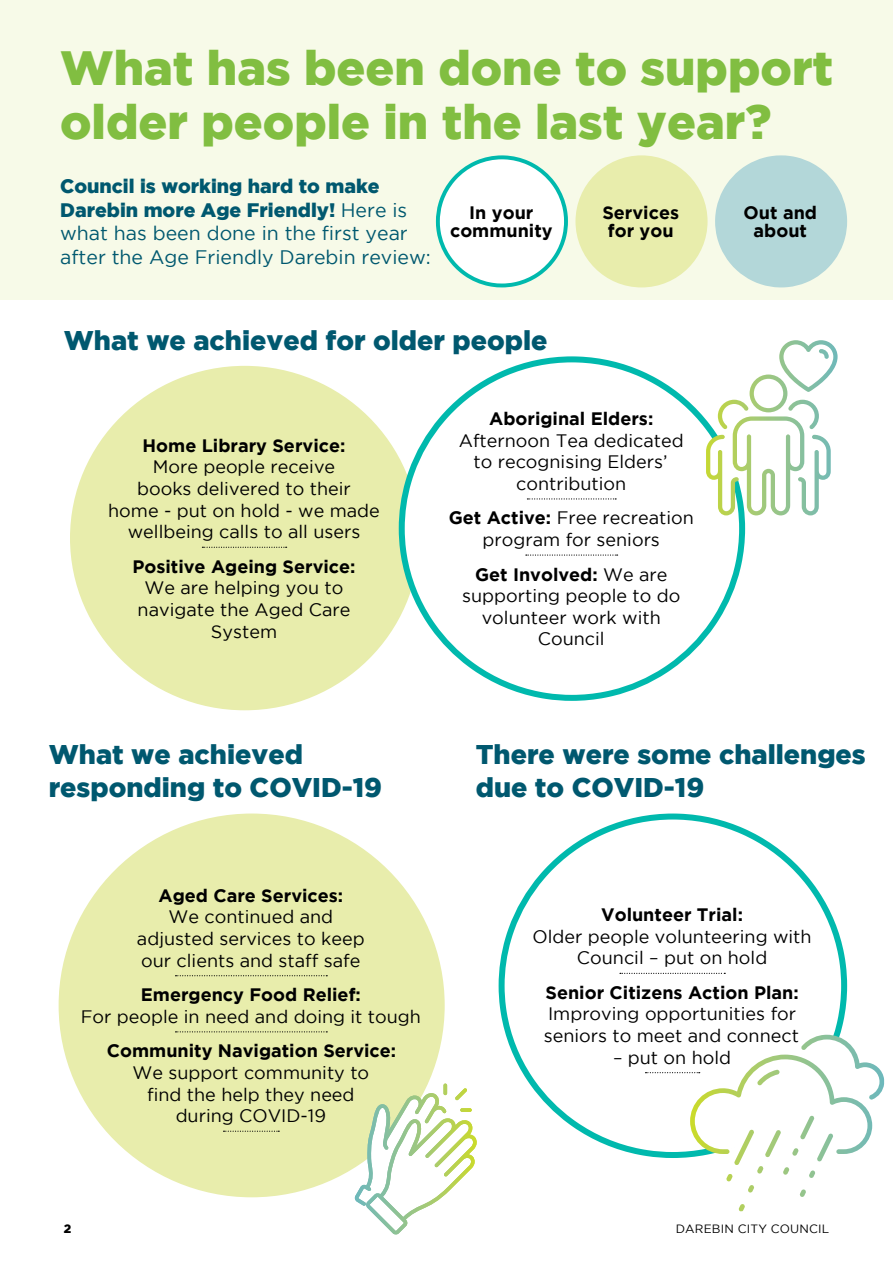
<style>
.page{position:relative;width:893px;height:1263px;background:#fff}
.page>*{position:absolute;margin:0;border:0;box-sizing:border-box;transform-origin:0 0}
.t1{font:900 48px/54px "Gotham";color:#81be41}
.t2{font:900 27px/32.4px "Gotham";color:#00586f}
.t3{font:19.5px/23.4px "Gotham";color:#00586f}
.t4{font:18px/21.6px "Gotham";color:#000;text-align:center}
.t5{font:700 18px/18px "Gotham";color:#000;text-align:center}
.t6{font:12px "Gotham";letter-spacing:.015em;color:#000}
.t7{font:900 12px "Gotham";color:#000}
.s1{font-weight:900}
.s2{font-weight:700}
</style>
<div class="page">
<div style="left:0;top:0;width:893px;height:300px;background:#f7fae8"></div>
<div style="left:70px;top:366px;width:349px;height:344px;background:#e8edac;border-radius:50%"></div>
<svg style="left:202px;top:547px;width:85px;height:1px"></svg>
<svg style="left:396px;top:356px;width:350px;height:345px"></svg>
<div style="left:575px;top:155px;width:132px;height:132px;background:#e8edac;border-radius:50%"></div>
<svg style="left:435px;top:155px;width:133px;height:133px"></svg>
<svg style="left:715px;top:155px;width:132px;height:132px"></svg>
<div style="left:59px;top:813px;width:386px;height:384px;background:#e8edac;border-radius:50%"></div>
<svg style="left:175px;top:975px;width:152px;height:1px"></svg>
<svg style="left:175px;top:1031px;width:152px;height:1px"></svg>
<svg style="left:223px;top:1131px;width:56px;height:1px"></svg>
<svg style="left:498px;top:813px;width:350px;height:343px"></svg>
<svg style="left:645px;top:1035px;width:239px;height:143px"></svg>
<svg style="left:709px;top:340px;width:129px;height:175px"></svg>
<svg style="left:354px;top:1083px;width:121px;height:151px"></svg>
<h1 class="t1" style="left:60px;top:40px;width:775px">What has been done to support older people in the last year?</h1>
<p class="t3" style="left:60px;top:175px;width:372px"><span class="s1">Council is working hard to make Darebin more Age Friendly!</span> Here is what has been done in the first year after the Age Friendly Darebin review:</p>
<p class="t5" style="left:450px;top:203px;width:104px">In your community</p>
<p class="t5" style="left:744px;top:203px;width:75px">Out and about</p>
<p class="t5" style="left:602px;top:203px;width:78px">Services for you</p>
<h2 class="t2" style="left:64px;top:324px;width:485px">What we achieved for older people</h2>
<p class="t5" style="left:143px;top:436px;width:204px">Home Library Service:</p>
<p class="t4" style="left:108px;top:456px;width:273px">More people receive<br>books delivered to their<br>home - put on hold - we made wellbeing calls to all users</p>
<p class="t5" style="left:132px;top:557px;width:225px">Positive Ageing Service:</p>
<p class="t4" style="left:138px;top:577px;width:214px">We are helping you to navigate the Aged Care<br>System</p>
<p class="t5" style="left:489px;top:409px;width:166px">Aboriginal Elders:</p>
<p class="t4" style="left:459px;top:429px;width:226px">Afternoon Tea dedicated to recognising Elders’ contribution</p>
<p class="t4" style="left:449px;top:507px;width:247px"><span class="s2">Get Active:</span> Free recreation program for seniors</p>
<p class="t4" style="left:462px;top:563px;width:220px"><span class="s2">Get Involved:</span> We are supporting people to do volunteer work with<br>Council</p>
<h2 class="t2" style="left:49px;top:738px;width:335px">What we achieved responding to COVID-19</h2>
<h2 class="t2" style="left:476px;top:738px;width:391px">There were some challenges due to COVID-19</h2>
<p class="t5" style="left:158px;top:886px;width:186px">Aged Care Services:</p>
<p class="t4" style="left:137px;top:906px;width:229px">We continued and adjusted services to keep our clients and staff safe</p>
<p class="t5" style="left:141px;top:985px;width:222px">Emergency Food Relief:</p>
<p class="t4" style="left:81px;top:1005px;width:342px">For people in need and doing it tough</p>
<p class="t5" style="left:107px;top:1041px;width:291px">Community Navigation Service:</p>
<p class="t4" style="left:132px;top:1061px;width:238px">We support community to find the help they need during COVID-19</p>
<p class="t5" style="left:601px;top:905px;width:143px">Volunteer Trial:</p>
<p class="t4" style="left:533px;top:925px;width:281px">Older people volunteering with<br>Council – put on hold</p>
<p class="t5" style="left:545px;top:983px;width:255px">Senior Citizens Action Plan:</p>
<p class="t4" style="left:544px;top:1003px;width:257px;text-align:left">Improving opportunities for seniors to meet and connect</p>
<p class="t4" style="left:613px;top:1046px;width:120px">– put on hold</p>
<p class="t7" style="left:64px;top:1222px;width:9px">2</p>
<p class="t6" style="left:676px;top:1222px;width:155px">DAREBIN CITY COUNCIL</p>
</div>
